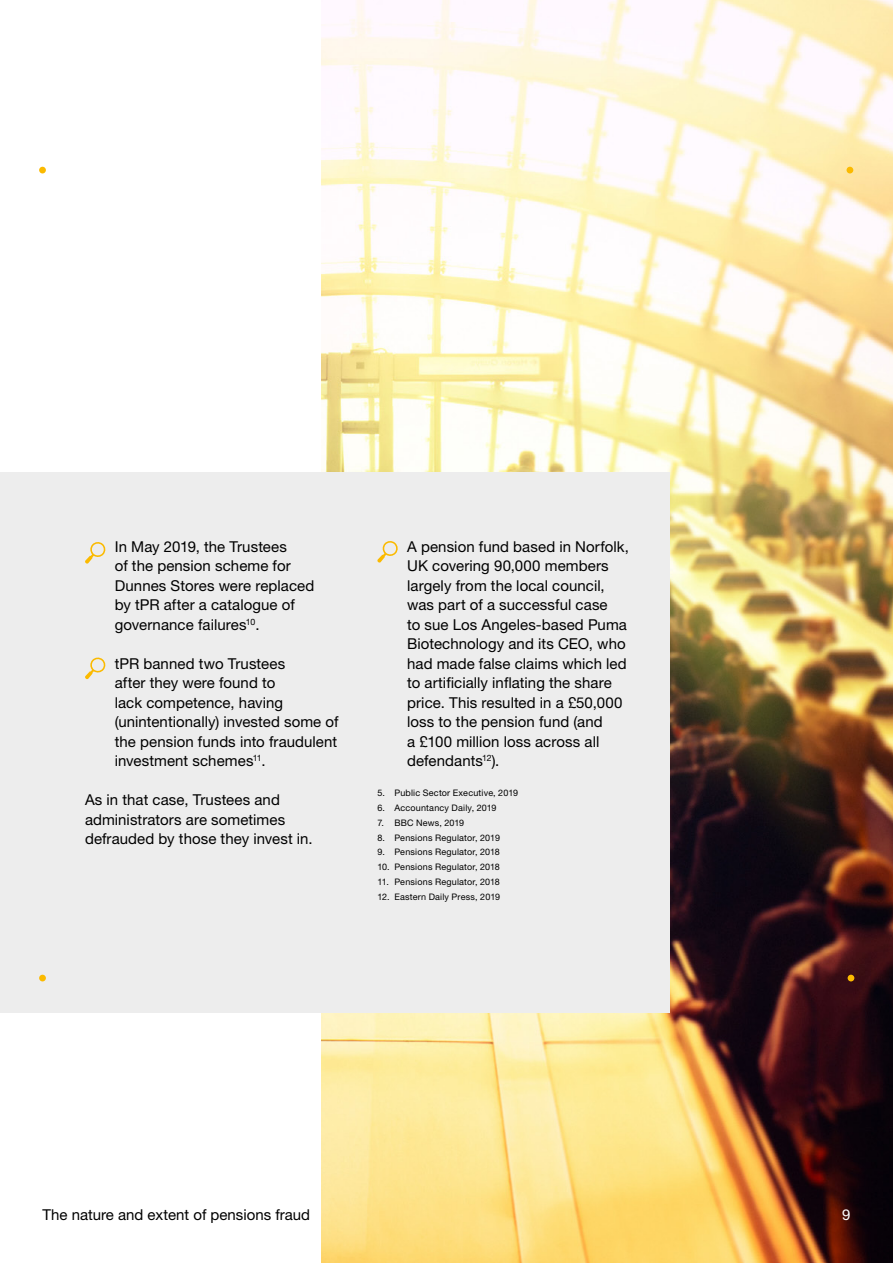
<style>
.page{position:relative;width:893px;height:1263px;background:#fff}
.page>*{position:absolute;margin:0;border:0;box-sizing:border-box;transform-origin:0 0}
.Numbered_List{font:15px/19.5px "Helvetica Neue LT Std";letter-spacing:.005em;color:#000}
.Body_Copy{font:15px/19.5px "Helvetica Neue LT Std";letter-spacing:.005em;color:#000}
.t1{font:15px "Helvetica Neue LT Std";color:#fff}
.t2{font:9px "Helvetica Neue LT Std";letter-spacing:.02em;color:#000}
</style>
<div class="page">
<img style="left:322px;top:0;width:571px;height:1263px">
<div style="left:0;top:472px;width:670px;height:541px;background:#ededed"></div>
<svg style="left:85px;top:542px;width:21px;height:22px"></svg>
<svg style="left:377px;top:541px;width:21px;height:22px"></svg>
<svg style="left:85px;top:657px;width:21px;height:22px"></svg>
<div style="left:39px;top:167px;width:7px;height:6px;background:#fbba00;border-radius:50%"></div>
<div style="left:39px;top:975px;width:7px;height:6px;background:#fbba00;border-radius:50%"></div>
<div style="left:846px;top:167px;width:7px;height:6px;background:#fbba00;border-radius:50%"></div>
<svg style="left:848px;top:975px;width:6px;height:6px"></svg>
<p class="Numbered_List" style="left:115px;top:536px;width:201px">In May 2019, the Trustees<br>of the pension scheme for<br>Dunnes Stores were replaced by tPR after a catalogue of governance failures<sup>10</sup>.</p>
<p class="Numbered_List" style="left:115px;top:653px;width:225px">tPR banned two Trustees<br>after they were found to<br>lack competence, having (unintentionally) invested some of the pension funds into fraudulent investment schemes<sup>11</sup>.</p>
<p class="Body_Copy" style="left:85px;top:790px;width:229px">As in that case, Trustees and administrators are sometimes defrauded by those they invest in.</p>
<p class="Numbered_List" style="left:407px;top:536px;width:223px">A pension fund based in Norfolk,<br>UK covering 90,000 members largely from the local council, was part of a successful case<br>to sue Los Angeles-based Puma<br>Biotechnology and its CEO, who had made false claims which led to artificially inflating the share price. This resulted in a £50,000 loss to the pension fund (and<br>a £100 million loss across all defendants<sup>12</sup>).</p>
<p class="t2" style="left:377px;top:788px;width:142px">5. Public Sector Executive, 2019</p>
<p class="t2" style="left:377px;top:802px;width:121px">6. Accountancy Daily, 2019</p>
<p class="t2" style="left:377px;top:817px;width:88px">7. BBC News, 2019</p>
<p class="t2" style="left:377px;top:832px;width:124px">8. Pensions Regulator, 2019</p>
<p class="t2" style="left:377px;top:847px;width:124px">9. Pensions Regulator, 2018</p>
<p class="t2" style="left:377px;top:861px;width:124px">10. Pensions Regulator, 2018</p>
<p class="t2" style="left:377px;top:876px;width:124px">11. Pensions Regulator, 2018</p>
<p class="t2" style="left:377px;top:891px;width:124px">12. Eastern Daily Press, 2019</p>
<p class="Numbered_List" style="left:43px;top:1205px;width:269px">The nature and extent of pensions fraud</p>
<p class="t1" style="left:842px;top:1206px;width:10px">9</p>
</div>
